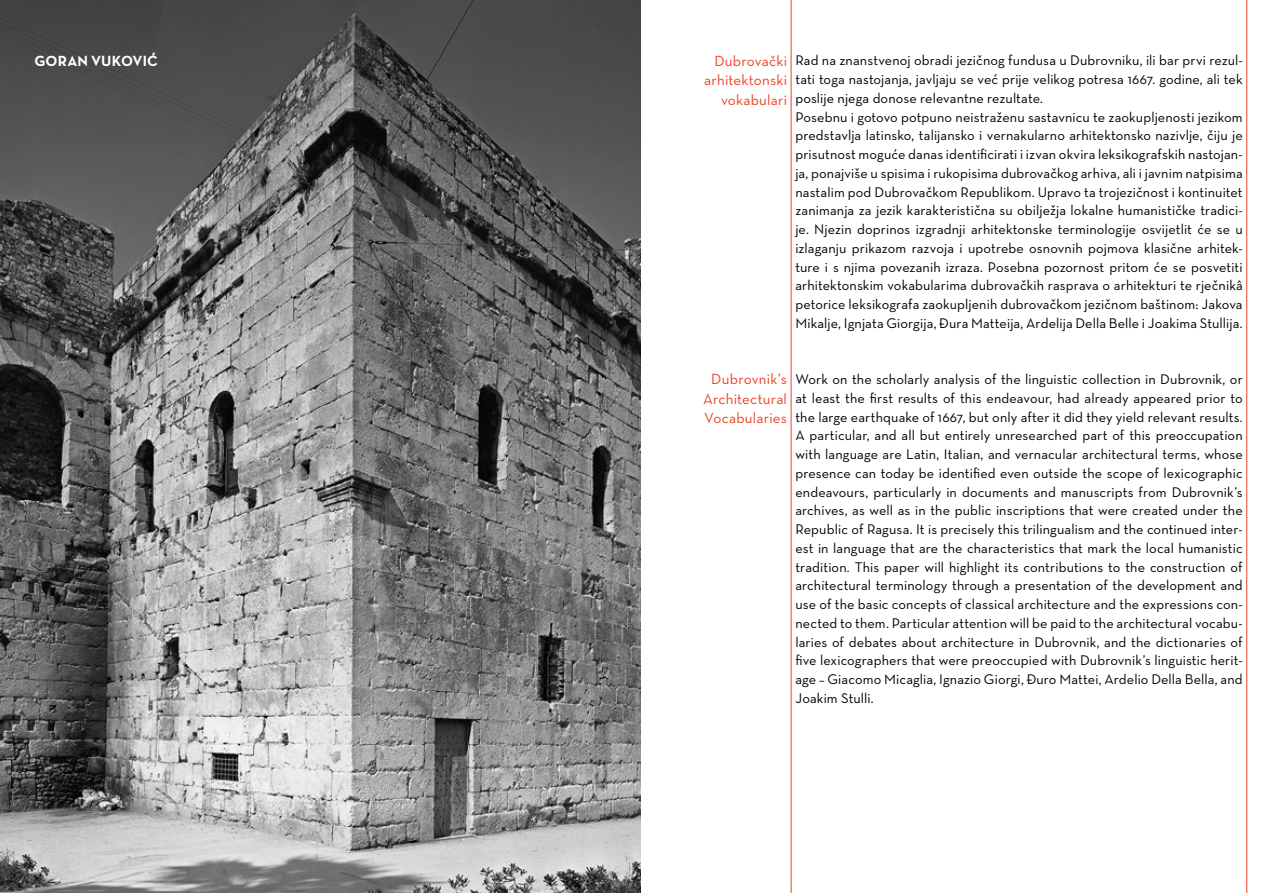
<style>
.page{position:relative;width:1276px;height:893px;background:#fff}
.page>*{position:absolute;margin:0;border:0;box-sizing:border-box;transform-origin:0 0}
.t1{font:500 15px/19.5px "Neutra Text CE";letter-spacing:.015em;color:#ef4123;text-align:right}
.t2{font:700 15px "Neutra Text CE";letter-spacing:.005em;color:#fff}
.t3{font:500 14.25px/18.8px "Neutra Text CE";letter-spacing:.005em;color:#000}
</style>
<div class="page">
<hr style="left:1246px;top:0;width:1px;height:893px;background:#ef4123">
<hr style="left:791px;top:0;width:1px;height:893px;background:#ef4123">
<img style="left:0;top:0;width:640px;height:893px">
<div style="left:0;top:0;width:312px;height:261px;background:#000;opacity:.75"></div>
<p class="t2" style="left:34px;top:52px;width:125px">GORAN VUKOVIĆ</p>
<p class="t1" style="left:704px;top:51px;width:84px">Dubrovački arhitektonski vokabulari</p>
<p class="t3" style="left:795px;top:51px;width:449px">Rad na znanstvenoj obradi jezičnog fundusa u Dubrovniku, ili bar prvi rezul&shy;tati toga nastojanja, javljaju se već prije velikog potresa 1667. godine, ali tek poslije njega donose relevantne rezultate.<br>Posebnu i gotovo potpuno neistraženu sastavnicu te zaokupljenosti jezikom predstavlja latinsko, talijansko i vernakularno arhitektonsko nazivlje, čiju je prisutnost moguće danas identificirati i izvan okvira leksikografskih nastojan&shy;ja, ponajviše u spisima i rukopisima dubrovačkog arhiva, ali i javnim natpisima nastalim pod Dubrovačkom Republikom. Upravo ta trojezičnost i kontinuitet zanimanja za jezik karakteristična su obilježja lokalne humanističke tradici&shy;je. Njezin doprinos izgradnji arhitektonske terminologije osvijetlit će se u izlaganju prikazom razvoja i upotrebe osnovnih pojmova klasične arhitek&shy;ture i s njima povezanih izraza. Posebna pozornost pritom će se posvetiti arhitektonskim vokabularima dubrovačkih rasprava o arhitekturi te rječnikâ petorice leksikografa zaokupljenih dubrovačkom jezičnom baštinom: Jakova Mikalje, Ignjata Giorgija, Đura Matteija, Ardelija Della Belle i Joakima Stullija.</p>
<p class="t1" style="left:703px;top:369px;width:85px;text-align:center">Dubrovnik’s<br>Architectural<br>Vocabularies</p>
<p class="t3" style="left:795px;top:370px;width:449px;text-align:justify">Work on the scholarly analysis of the linguistic collection in Dubrovnik, or at least the first results of this endeavour, had already appeared prior to the large earthquake of 1667, but only after it did they yield relevant results.<br>A particular, and all but entirely unresearched part of this preoccupation with language are Latin, Italian, and vernacular architectural terms, whose presence can today be identified even outside the scope of lexicographic endeavours, particularly in documents and manuscripts from Dubrovnik’s archives, as well as in the public inscriptions that were created under the Republic of Ragusa. It is precisely this trilingualism and the continued inter&shy;est in language that are the characteristics that mark the local humanistic tradition. This paper will highlight its contributions to the construction of architectural terminology through a presentation of the development and use of the basic concepts of classical architecture and the expressions con&shy;nected to them. Particular attention will be paid to the architectural vocabu&shy;laries of debates about architecture in Dubrovnik, and the dictionaries of five lexicographers that were preoccupied with Dubrovnik’s linguistic herit&shy;age – Giacomo Micaglia, Ignazio Giorgi, Đuro Mattei, Ardelio Della Bella, and Joakim Stulli.</p>
</div>
